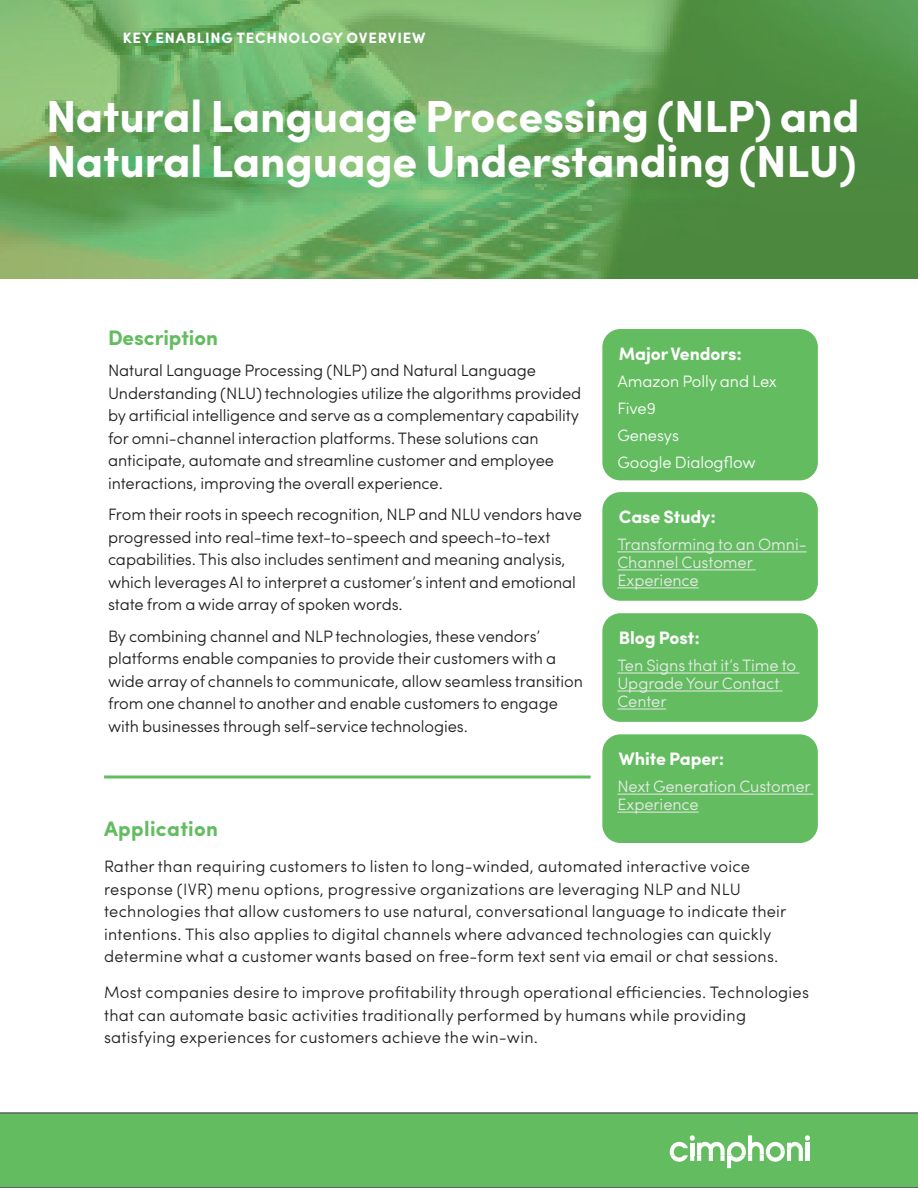
<style>
.page{position:relative;width:918px;height:1188px;background:#fff}
.page>*{position:absolute;margin:0;border:0;box-sizing:border-box;transform-origin:0 0}
.t1{font:700 45px/45px "Sofia Pro";letter-spacing:-.005em;color:#fff}
.t2{font:700 21px "Sofia Pro";color:#63bd60}
.t3{font:700 18px "Sofia Pro";letter-spacing:-.005em;color:#fff}
.t4{font:300 16.5px/22.5px "Sofia Pro";letter-spacing:-.005em;color:#231f20}
.t5{font:300 16.5px/22.5px "Sofia Pro";letter-spacing:.015em;color:#231f20}
.t6{font:300 16.5px/18px "Sofia Pro";letter-spacing:-.005em;color:#e9eaea}
.t7{font:300 16.5px/27px "Sofia Pro";letter-spacing:-.005em;color:#fff}
.t8{font:700 15px "Sofia Pro";letter-spacing:.05em;color:#fff}
</style>
<div class="page">
<div style="left:0;top:1112px;width:918px;height:76px;background:#63bd60"></div>
<div style="left:602px;top:329px;width:216px;height:151px;background:#63bd60;border-radius:18px"></div>
<svg style="left:670px;top:1135px;width:140px;height:33px"></svg>
<div style="left:602px;top:492px;width:216px;height:109px;background:#63bd60;border-radius:18px"></div>
<hr style="left:617px;top:551px;width:190px;height:1px;background:#e9eaea">
<hr style="left:617px;top:569px;width:139px;height:1px;background:#e9eaea">
<hr style="left:617px;top:587px;width:82px;height:1px;background:#e9eaea">
<div style="left:602px;top:613px;width:216px;height:109px;background:#63bd60;border-radius:18px"></div>
<hr style="left:617px;top:673px;width:182px;height:1px;background:#e9eaea">
<hr style="left:617px;top:691px;width:165px;height:1px;background:#e9eaea">
<hr style="left:617px;top:709px;width:49px;height:1px;background:#e9eaea">
<hr style="left:104px;top:776px;width:487px;height:2px;background:#63bd60">
<div style="left:602px;top:734px;width:216px;height:109px;background:#63bd60;border-radius:18px"></div>
<hr style="left:617px;top:794px;width:196px;height:1px;background:#e9eaea">
<hr style="left:617px;top:812px;width:82px;height:1px;background:#e9eaea">
<img style="left:0;top:0;width:918px;height:279px">
<p class="t8" style="left:123px;top:26px;width:304px">KEY ENABLING TECHNOLOGY OVERVIEW</p>
<h1 class="t1" style="left:46px;top:91px;width:815px">Natural Language Processing (NLP) and<br>Natural Language Understanding (NLU)</h1>
<p class="t2" style="left:108px;top:321px;width:111px">Description</p>
<p class="t4" style="left:108px;top:358px;width:475px">Natural Language Processing (NLP) and Natural Language Understanding (NLU) technologies utilize the algorithms provided by artificial intelligence and serve as a complementary capability for omni-channel interaction platforms. These solutions can anticipate, automate and streamline customer and employee interactions, improving the overall experience.</p>
<p class="t4" style="left:108px;top:502px;width:476px">From their roots in speech recognition, NLP and NLU vendors have progressed into real-time text-to-speech and speech-to-text capabilities. This also includes sentiment and meaning analysis, which leverages AI to interpret a customer’s intent and emotional state from a wide array of spoken words.</p>
<p class="t4" style="left:108px;top:624px;width:477px">By combining channel and NLP technologies, these vendors’ platforms enable companies to provide their customers with a wide array of channels to communicate, allow seamless transition from one channel to another and enable customers to engage with businesses through self-service technologies.</p>
<p class="t3" style="left:619px;top:340px;width:125px">Major Vendors:</p>
<p class="t7" style="left:617px;top:367px;width:161px">Amazon Polly and Lex<br>Five9<br>Genesys<br>Google Dialogflow</p>
<p class="t3" style="left:619px;top:503px;width:99px">Case Study:</p>
<p class="t6" style="left:617px;top:534px;width:191px">Transforming to an Omni-<br>Channel Customer<br>Experience</p>
<p class="t3" style="left:619px;top:624px;width:83px">Blog Post:</p>
<p class="t6" style="left:617px;top:656px;width:180px">Ten Signs that it’s Time to<br>Upgrade Your Contact<br>Center</p>
<p class="t3" style="left:619px;top:745px;width:107px">White Paper:</p>
<p class="t6" style="left:617px;top:777px;width:195px">Next Generation Customer<br>Experience</p>
<p class="t2" style="left:104px;top:813px;width:116px">Application</p>
<p class="t5" style="left:104px;top:854px;width:684px">Rather than requiring customers to listen to long-winded, automated interactive voice response (IVR) menu options, progressive organizations are leveraging NLP and NLU technologies that allow customers to use natural, conversational language to indicate their intentions. This also applies to digital channels where advanced technologies can quickly determine what a customer wants based on free-form text sent via email or chat sessions.</p>
<p class="t5" style="left:104px;top:980px;width:707px">Most companies desire to improve profitability through operational efficiencies. Technologies that can automate basic activities traditionally performed by humans while providing satisfying experiences for customers achieve the win-win.</p>
</div>
